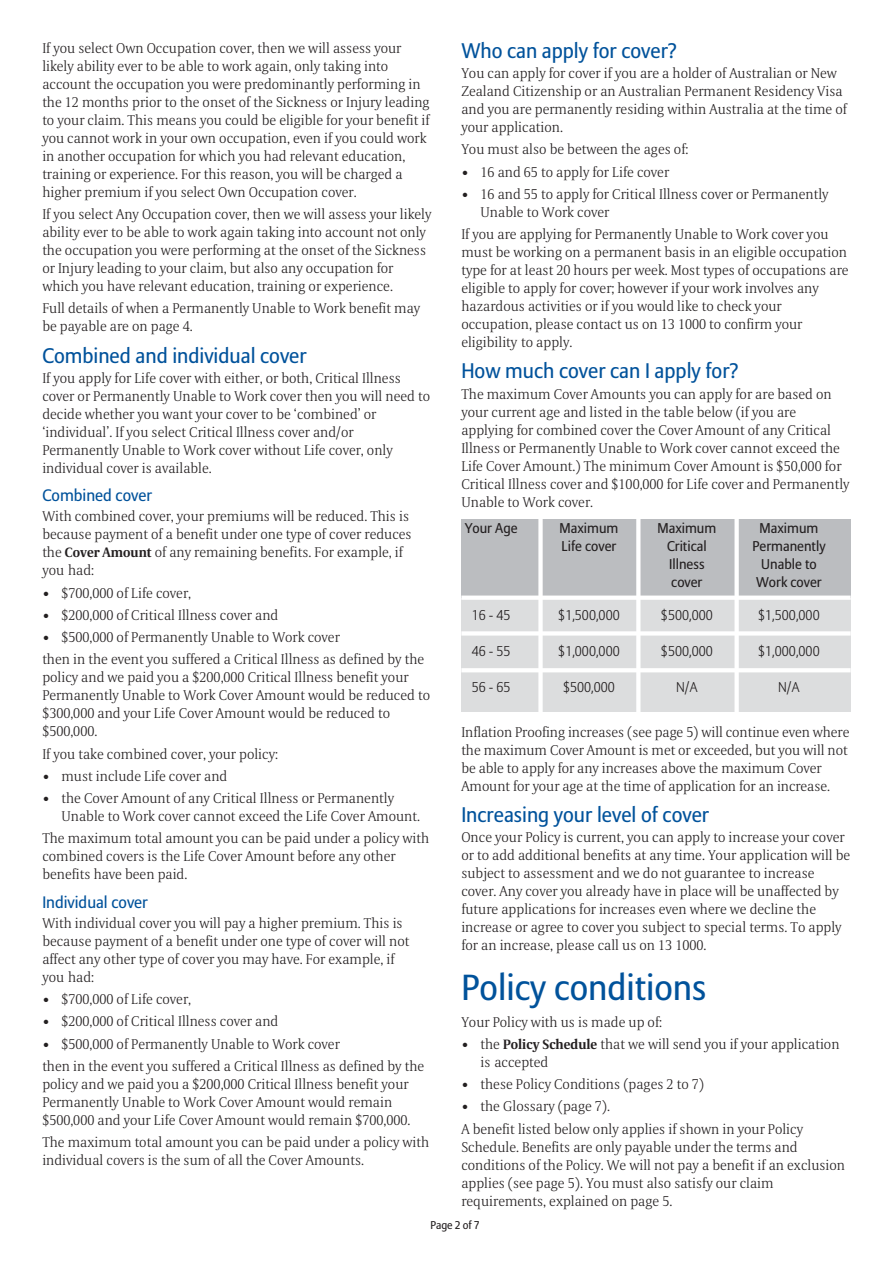
<style>
.page{position:relative;width:893px;height:1263px;background:#fff}
.page>*{position:absolute;margin:0;border:0;box-sizing:border-box;transform-origin:0 0}
.t1{font:36px "Allianz Sans";color:#00529b}
.t2{font:21px "Allianz Sans";color:#00529b}
.t3{font:16.5px "Allianz Sans";color:#00529b}
.t4{font:300 14.1px/18px "Allianz Serif";color:#231f20}
.t5{font:14.1px "Allianz Sans";color:#231f20}
.t6{font:300 14.1px "Allianz Sans";color:#231f20}
.t7{font:11.25px "Allianz Sans";color:#231f20}
.s1{font-weight:700;font-size:13.5px}
</style>
<div class="page">
<div style="left:461px;top:528px;width:389px;height:184px;background:#dcddde"></div>
<div style="left:461px;top:519px;width:389px;height:79px;background:#bbbdc0"></div>
<svg style="left:538px;top:519px;width:4px;height:193px"></svg>
<hr style="left:636px;top:501px;width:4px;height:215px;background:#fff">
<svg style="left:734px;top:519px;width:4px;height:193px"></svg>
<hr style="left:461px;top:596px;width:389px;height:4px;background:#fff">
<div style="left:461px;top:631px;width:389px;height:5px;background:#fff"></div>
<hr style="left:461px;top:668px;width:389px;height:4px;background:#fff">
<h2 class="t2" style="left:461px;top:41px;width:217px">Who can apply for cover?</h2>
<p class="t4" style="left:461px;top:66px;width:387px">You can apply for cover if you are a holder of Australian or New Zealand Citizenship or an Australian Permanent Residency Visa and you are permanently residing within Australia at the time of your application.</p>
<p class="t4" style="left:461px;top:142px;width:228px">You must also be between the ages of:</p>
<p class="t4" style="left:461px;top:164px;width:209px">• 16 and 65 to apply for Life cover</p>
<p class="t4" style="left:480px;top:187px;width:349px;text-indent:-19px">• 16 and 55 to apply for Critical Illness cover or Permanently<br>Unable to Work cover</p>
<p class="t4" style="left:461px;top:227px;width:389px">If you are applying for Permanently Unable to Work cover you must be working on a permanent basis in an eligible occupation type for at least 20 hours per week. Most types of occupations are eligible to apply for cover; however if your work involves any hazardous activities or if you would like to check your occupation, please contact us on 13 1000 to confirm your eligibility to apply.</p>
<h2 class="t2" style="left:461px;top:361px;width:279px">How much cover can I apply for?</h2>
<p class="t4" style="left:461px;top:386px;width:389px">The maximum Cover Amounts you can apply for are based on your current age and listed in the table below (if you are applying for combined cover the Cover Amount of any Critical Illness or Permanently Unable to Work cover cannot exceed the Life Cover Amount.) The minimum Cover Amount is $50,000 for Critical Illness cover and $100,000 for Life cover and Permanently Unable to Work cover.</p>
<p class="t5" style="left:464px;top:521px;width:54px">Your Age</p>
<p class="t5" style="left:559px;top:521px;width:60px">Maximum</p>
<p class="t5" style="left:657px;top:521px;width:60px">Maximum</p>
<p class="t5" style="left:759px;top:521px;width:60px">Maximum</p>
<p class="t5" style="left:561px;top:539px;width:56px">Life cover</p>
<p class="t5" style="left:667px;top:539px;width:41px">Critical</p>
<p class="t5" style="left:752px;top:539px;width:75px">Permanently</p>
<p class="t5" style="left:669px;top:557px;width:37px">Illness</p>
<p class="t5" style="left:761px;top:557px;width:57px">Unable to</p>
<p class="t5" style="left:671px;top:575px;width:33px">cover</p>
<p class="t5" style="left:756px;top:575px;width:67px">Work cover</p>
<p class="t6" style="left:471px;top:608px;width:40px">16 - 45</p>
<p class="t6" style="left:558px;top:608px;width:63px">$1,500,000</p>
<p class="t6" style="left:661px;top:608px;width:53px">$500,000</p>
<p class="t6" style="left:758px;top:608px;width:63px">$1,500,000</p>
<p class="t6" style="left:471px;top:645px;width:40px">46 - 55</p>
<p class="t6" style="left:558px;top:645px;width:63px">$1,000,000</p>
<p class="t6" style="left:661px;top:645px;width:53px">$500,000</p>
<p class="t6" style="left:758px;top:645px;width:63px">$1,000,000</p>
<p class="t6" style="left:471px;top:681px;width:40px">56 - 65</p>
<p class="t6" style="left:563px;top:681px;width:53px">$500,000</p>
<p class="t6" style="left:676px;top:681px;width:23px">N/A</p>
<p class="t6" style="left:778px;top:681px;width:23px">N/A</p>
<p class="t4" style="left:461px;top:724px;width:389px">Inflation Proofing increases (see page 5) will continue even where the maximum Cover Amount is met or exceeded, but you will not be able to apply for any increases above the maximum Cover Amount for your age at the time of application for an increase.</p>
<h2 class="t2" style="left:461px;top:805px;width:249px">Increasing your level of cover</h2>
<p class="t4" style="left:461px;top:830px;width:390px">Once your Policy is current, you can apply to increase your cover or to add additional benefits at any time. Your application will be subject to assessment and we do not guarantee to increase cover. Any cover you already have in place will be unaffected by future applications for increases even where we decline the increase or agree to cover you subject to special terms. To apply for an increase, please call us on 13 1000.</p>
<h1 class="t1" style="left:461px;top:970px;width:246px">Policy conditions</h1>
<p class="t4" style="left:461px;top:1014px;width:202px">Your Policy with us is made up of:</p>
<p class="t4" style="left:480px;top:1037px;width:360px;text-indent:-19px">• the <span class="s1">Policy Schedule</span> that we will send you if your application is accepted</p>
<p class="t4" style="left:461px;top:1077px;width:244px">• these Policy Conditions (pages 2 to 7)</p>
<p class="t4" style="left:461px;top:1097px;width:343px;line-height:22.2px">• the Glossary (page 7).<br>A benefit listed below only applies if shown in your Policy</p>
<p class="t4" style="left:461px;top:1139px;width:385px">Schedule. Benefits are only payable under the terms and conditions of the Policy. We will not pay a benefit if an exclusion applies (see page 5). You must also satisfy our claim requirements, explained on page 5.</p>
<p class="t7" style="left:430px;top:1219px;width:51px">Page 2 of 7</p>
<p class="t4" style="left:42px;top:41px;width:389px">If you select Own Occupation cover, then we will assess your likely ability ever to be able to work again, only taking into account the occupation you were predominantly performing in the 12 months prior to the onset of the Sickness or Injury leading to your claim. This means you could be eligible for your benefit if you cannot work in your own occupation, even if you could work in another occupation for which you had relevant education, training or experience. For this reason, you will be charged a higher premium if you select Own Occupation cover.</p>
<p class="t4" style="left:42px;top:207px;width:390px">If you select Any Occupation cover, then we will assess your likely ability ever to be able to work again taking into account not only the occupation you were performing at the onset of the Sickness or Injury leading to your claim, but also any occupation for which you have relevant education, training or experience.</p>
<p class="t4" style="left:42px;top:301px;width:379px">Full details of when a Permanently Unable to Work benefit may be payable are on page 4.</p>
<h2 class="t2" style="left:42px;top:345px;width:266px">Combined and individual cover</h2>
<p class="t4" style="left:42px;top:371px;width:389px">If you apply for Life cover with either, or both, Critical Illness cover or Permanently Unable to Work cover then you will need to decide whether you want your cover to be ‘combined’ or ‘individual’. If you select Critical Illness cover and/or Permanently Unable to Work cover without Life cover, only individual cover is available.</p>
<p class="t3" style="left:42px;top:487px;width:111px">Combined cover</p>
<p class="t4" style="left:42px;top:509px;width:371px">With combined cover, your premiums will be reduced. This is because payment of a benefit under one type of cover reduces the <span class="s1">Cover Amount</span> of any remaining benefits. For example, if you had:</p>
<p class="t4" style="left:42px;top:585px;width:150px">• $700,000 of Life cover,</p>
<p class="t4" style="left:42px;top:608px;width:237px">• $200,000 of Critical Illness cover and</p>
<p class="t4" style="left:42px;top:628px;width:383px;line-height:22.2px">• $500,000 of Permanently Unable to Work cover<br>then in the event you suffered a Critical Illness as defined by the</p>
<p class="t4" style="left:42px;top:670px;width:389px">policy and we paid you a $200,000 Critical Illness benefit your Permanently Unable to Work Cover Amount would be reduced to $300,000 and your Life Cover Amount would be reduced to $500,000.</p>
<p class="t4" style="left:42px;top:746px;width:237px">If you take combined cover, your policy:</p>
<p class="t4" style="left:42px;top:769px;width:186px">• must include Life cover and</p>
<p class="t4" style="left:61px;top:791px;width:360px;text-indent:-19px">• the Cover Amount of any Critical Illness or Permanently<br>Unable to Work cover cannot exceed the Life Cover Amount.</p>
<p class="t4" style="left:42px;top:831px;width:388px">The maximum total amount you can be paid under a policy with combined covers is the Life Cover Amount before any other benefits have been paid.</p>
<p class="t3" style="left:42px;top:894px;width:107px">Individual cover</p>
<p class="t4" style="left:42px;top:916px;width:368px">With individual cover you will pay a higher premium. This is because payment of a benefit under one type of cover will not affect any other type of cover you may have. For example, if you had:</p>
<p class="t4" style="left:42px;top:992px;width:150px">• $700,000 of Life cover,</p>
<p class="t4" style="left:42px;top:1014px;width:237px">• $200,000 of Critical Illness cover and</p>
<p class="t4" style="left:42px;top:1034px;width:383px;line-height:22.2px">• $500,000 of Permanently Unable to Work cover<br>then in the event you suffered a Critical Illness as defined by the</p>
<p class="t4" style="left:42px;top:1077px;width:369px">policy and we paid you a $200,000 Critical Illness benefit your<br>Permanently Unable to Work Cover Amount would remain $500,000 and your Life Cover Amount would remain $700,000.</p>
<p class="t4" style="left:42px;top:1135px;width:388px">The maximum total amount you can be paid under a policy with individual covers is the sum of all the Cover Amounts.</p>
</div>
